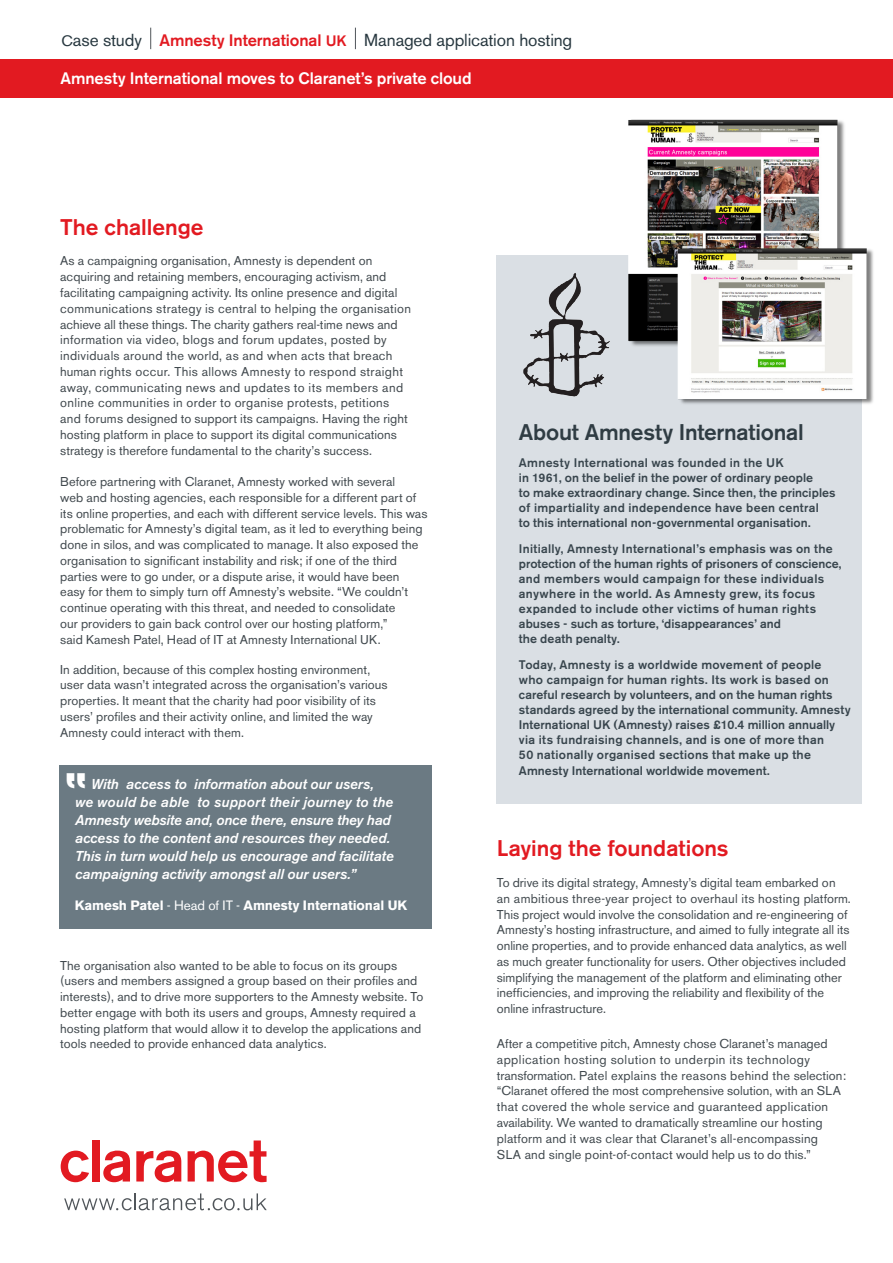
<style>
.page{position:relative;width:893px;height:1263px;background:#fff}
.page>*{position:absolute;margin:0;border:0;box-sizing:border-box;transform-origin:0 0}
.Text{font:500 22.5px "Akzidenz Grotesk BQ";letter-spacing:-.01em;color:#2f3c43}
.Text-2{font:500 22.5px "Akzidenz Grotesk BQ";color:#e21a21}
.Title_text{font:500 22.5px "Akzidenz Grotesk BQ";color:#e21a21}
.Text_intro{font:17.25px "Akzidenz Grotesk BQ";letter-spacing:-.005em;color:#27373f}
.Long_title{font:500 16.5px "Akzidenz Grotesk BQ";letter-spacing:-.005em;color:#fff}
.Text-3{font:italic 500 14.25px/18px "Akzidenz Grotesk BQ";color:#fff}
.Text-4{font:700 13.5px "Akzidenz Grotesk BQ";letter-spacing:-.005em;color:#fff}
.Title_text-2{font:12.75px/15.8px "Akzidenz Grotesk BQ";letter-spacing:.005em;color:#41494e}
.Text-5{font:12.75px/15.8px "Akzidenz Grotesk BQ";color:#41494e}
.Text-6{font:500 12.3px/15px "Akzidenz Grotesk BQ";letter-spacing:.015em;color:#38454d}
.s1{font-size:15px}
.s2{font-weight:500;font-size:16.5px;color:#e21a21}
.s3{font-weight:500;font-size:15px;color:#e21a21}
.s4{font-weight:400}
</style>
<div class="page">
<div style="left:0;top:60px;width:893px;height:38px;background:#e21a21"></div>
<svg style="left:150px;top:28px;width:1px;height:21px"></svg>
<svg style="left:355px;top:28px;width:1px;height:21px"></svg>
<svg style="left:64px;top:1193px;width:203px;height:17px"></svg>
<svg style="left:61px;top:1150px;width:28px;height:32px"></svg>
<div style="left:92px;top:1140px;width:7px;height:41px;background:#e21a21"></div>
<svg style="left:103px;top:1150px;width:27px;height:32px"></svg>
<svg style="left:136px;top:1150px;width:45px;height:32px"></svg>
<svg style="left:188px;top:1140px;width:79px;height:42px"></svg>
<div style="left:497px;top:255px;width:365px;height:549px;background:#dadfe4"></div>
<img style="left:523px;top:273px;width:87px;height:124px">
<img style="left:628px;top:119px;width:217px;height:227px">
<img style="left:671px;top:229px;width:203px;height:175px">
<div style="left:59px;top:765px;width:373px;height:164px;background:#6b7a83"></div>
<p class="Text_intro" style="left:62px;top:30px;width:512px"><span class="s1">C</span>ase study <span class="s2">Amnesty International</span> <span class="s3">UK</span> Managed application hosting</p>
<p class="Long_title" style="left:60px;top:68px;width:413px">Amnesty International moves to Claranet’s private cloud</p>
<p class="Title_text" style="left:60px;top:213px;width:145px">The challenge</p>
<p class="Title_text-2" style="left:60px;top:253px;width:352px">As a campaigning organisation, Amnesty is dependent on acquiring and retaining members, encouraging activism, and facilitating campaigning activity. Its online presence and digital communications strategy is central to helping the organisation achieve all these things. The charity gathers real-time news and information via video, blogs and forum updates, posted by individuals around the world, as and when acts that breach human rights occur. This allows Amnesty to respond straight away, communicating news and updates to its members and online communities in order to organise protests, petitions and forums designed to support its campaigns. Having the right hosting platform in place to support its digital communications strategy is therefore fundamental to the charity’s success.</p>
<p class="Title_text-2" style="left:60px;top:474px;width:369px">Before partnering with Claranet, Amnesty worked with several<br>web and hosting agencies, each responsible for a different part of its online properties, and each with different service levels. This was problematic for Amnesty’s digital team, as it led to everything being done in silos, and was complicated to manage. It also exposed the organisation to significant instability and risk; if one of the third parties were to go under, or a dispute arise, it would have been<br>easy for them to simply turn off Amnesty’s website. “We couldn’t continue operating with this threat, and needed to consolidate<br>our providers to gain back control over our hosting platform,”<br>said Kamesh Patel, Head of IT at Amnesty International UK.</p>
<p class="Title_text-2" style="left:60px;top:661px;width:329px">In addition, because of this complex hosting environment, user data wasn’t integrated across the organisation’s various properties. It meant that the charity had poor visibility of its users’ profiles and their activity online, and limited the way Amnesty could interact with them.</p>
<p class="Text-3" style="left:75px;top:776px;width:320px;text-indent:16px">With access to information about our users, we would be able to support their journey to the Amnesty website and, once there, ensure they had access to the content and resources they needed.<br>This in turn would help us encourage and facilitate campaigning activity amongst all our users.”</p>
<p class="Text-4" style="left:75px;top:898px;width:334px">Kamesh Patel <span class="s4">- Head of IT -</span> Amnesty International UK</p>
<p class="Title_text-2" style="left:60px;top:957px;width:365px">The organisation also wanted to be able to focus on its groups (users and members assigned a group based on their profiles and interests), and to drive more supporters to the Amnesty website. To better engage with both its users and groups, Amnesty required a hosting platform that would allow it to develop the applications and tools needed to provide enhanced data analytics.</p>
<p class="Text" style="left:519px;top:418px;width:286px">About Amnesty International</p>
<p class="Text-6" style="left:519px;top:455px;width:318px">Amnesty International was founded in the UK<br>in 1961, on the belief in the power of ordinary people<br>to make extraordinary change. Since then, the principles of impartiality and independence have been central<br>to this international non-governmental organisation.</p>
<p class="Text-6" style="left:519px;top:541px;width:324px">Initially, Amnesty International’s emphasis was on the protection of the human rights of prisoners of conscience, and members would campaign for these individuals anywhere in the world. As Amnesty grew, its focus expanded to include other victims of human rights abuses - such as torture, ‘disappearances’ and<br>the death penalty.</p>
<p class="Text-6" style="left:519px;top:657px;width:333px">Today, Amnesty is a worldwide movement of people<br>who campaign for human rights. Its work is based on careful research by volunteers, and on the human rights standards agreed by the international community. Amnesty International UK (Amnesty) raises £10.4 million annually via its fundraising channels, and is one of more than<br>50 nationally organised sections that make up the Amnesty International worldwide movement.</p>
<p class="Text-2" style="left:497px;top:835px;width:233px">Laying the foundations</p>
<p class="Text-5" style="left:497px;top:875px;width:355px">To drive its digital strategy, Amnesty’s digital team embarked on an ambitious three-year project to overhaul its hosting platform.<br>This project would involve the consolidation and re-engineering of Amnesty’s hosting infrastructure, and aimed to fully integrate all its online properties, and to provide enhanced data analytics, as well as much greater functionality for users. Other objectives included simplifying the management of the platform and eliminating other inefficiencies, and improving the reliability and flexibility of the online infrastructure.</p>
<p class="Text-5" style="left:497px;top:1036px;width:351px">After a competitive pitch, Amnesty chose Claranet’s managed application hosting solution to underpin its technology transformation. Patel explains the reasons behind the selection: “Claranet offered the most comprehensive solution, with an SLA that covered the whole service and guaranteed application availability. We wanted to dramatically streamline our hosting platform and it was clear that Claranet’s all-encompassing<br>SLA and single point-of-contact would help us to do this.”</p>
</div>
